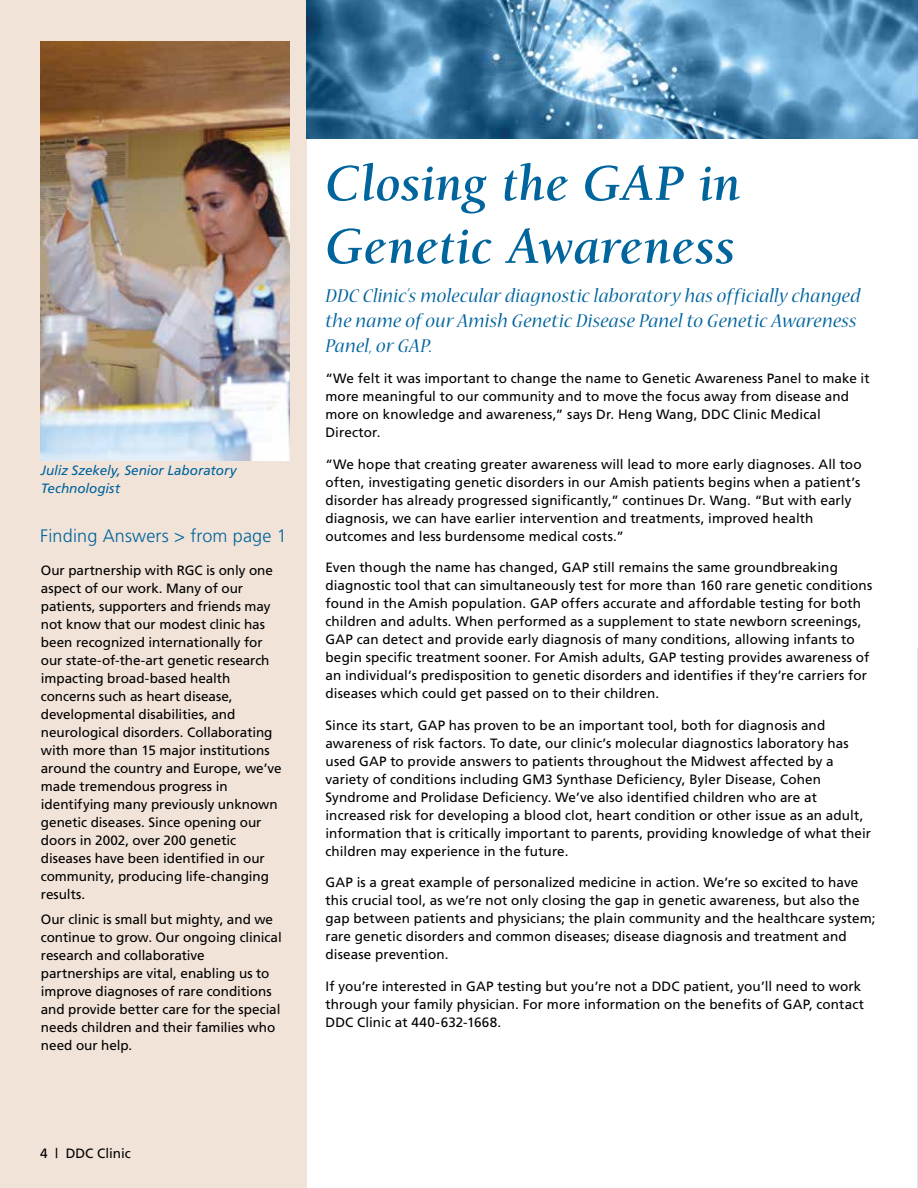
<style>
.page{position:relative;width:918px;height:1188px;background:#fff}
.page>*{position:absolute;margin:0;border:0;box-sizing:border-box;transform-origin:0 0}
.t1{font:italic 700 52.5px/63px "Berkeley";letter-spacing:-.005em;color:#00649d}
.t2{font:italic 21px/25.2px "Nueva Std";letter-spacing:.015em;color:#00649d}
.t3{font:300 18px "Frutiger";letter-spacing:.01em;color:#00649d}
.t4{font:13.5px/18px "Frutiger";letter-spacing:.005em;color:#000}
.t5{font:italic 13.5px/18px "Frutiger";letter-spacing:-.005em;color:#00649d}
</style>
<div class="page">
<div style="left:0;top:0;width:307px;height:1188px;background:#f1e3d8"></div>
<hr style="left:917px;top:649px;width:1px;height:539px;background:#dce3ee">
<svg style="left:307px;top:0;width:611px;height:138px;background:#6096bb"></svg>
<img style="left:40px;top:41px;width:249px;height:419px">
<p class="t5" style="left:41px;top:461px;width:197px">Juliz Szekely, Senior Laboratory<br>Technologist</p>
<h3 class="t3" style="left:40px;top:526px;width:248px">Finding Answers &gt; from page 1</h3>
<p class="t4" style="left:41px;top:561px;width:242px">Our partnership with RGC is only one aspect of our work. Many of our patients, supporters and friends may not know that our modest clinic has been recognized internationally for our state-of-the-art genetic research impacting broad-based health concerns such as heart disease, developmental disabilities, and neurological disorders. Collaborating with more than 15 major institutions around the country and Europe, we’ve made tremendous progress in identifying many previously unknown genetic diseases. Since opening our doors in 2002, over 200 genetic diseases have been identified in our community, producing life-changing results.</p>
<p class="t4" style="left:41px;top:910px;width:242px">Our clinic is small but mighty, and we continue to grow. Our ongoing clinical research and collaborative partnerships are vital, enabling us to improve diagnoses of rare conditions and provide better care for the special needs children and their families who need our help.</p>
<p class="t4" style="left:40px;top:1144px;width:92px">4 | DDC Clinic</p>
<h1 class="t1" style="left:326px;top:153px;width:416px">Closing the GAP in<br>Genetic Awareness</h1>
<h2 class="t2" style="left:326px;top:284px;width:536px">DDC Clinic’s molecular diagnostic laboratory has officially changed the name of our Amish Genetic Disease Panel to Genetic Awareness<br>Panel, or GAP.</h2>
<p class="t4" style="left:326px;top:370px;width:546px">“We felt it was important to change the name to Genetic Awareness Panel to make it more meaningful to our community and to move the focus away from disease and more on knowledge and awareness,” says Dr. Heng Wang, DDC Clinic Medical Director.</p>
<p class="t4" style="left:326px;top:455px;width:538px">“We hope that creating greater awareness will lead to more early diagnoses. All too often, investigating genetic disorders in our Amish patients begins when a patient’s disorder has already progressed significantly,” continues Dr. Wang. “But with early diagnosis, we can have earlier intervention and treatments, improved health outcomes and less burdensome medical costs.”</p>
<p class="t4" style="left:326px;top:559px;width:548px">Even though the name has changed, GAP still remains the same groundbreaking diagnostic tool that can simultaneously test for more than 160 rare genetic conditions found in the Amish population. GAP offers accurate and affordable testing for both children and adults. When performed as a supplement to state newborn screenings, GAP can detect and provide early diagnosis of many conditions, allowing infants to begin specific treatment sooner. For Amish adults, GAP testing provides awareness of an individual’s predisposition to genetic disorders and identifies if they’re carriers for diseases which could get passed on to their children.</p>
<p class="t4" style="left:326px;top:716px;width:547px">Since its start, GAP has proven to be an important tool, both for diagnosis and awareness of risk factors. To date, our clinic’s molecular diagnostics laboratory has used GAP to provide answers to patients throughout the Midwest affected by a variety of conditions including GM3 Synthase Deficiency, Byler Disease, Cohen Syndrome and Prolidase Deficiency. We’ve also identified children who are at increased risk for developing a blood clot, heart condition or other issue as an adult, information that is critically important to parents, providing knowledge of what their children may experience in the future.</p>
<p class="t4" style="left:326px;top:874px;width:552px">GAP is a great example of personalized medicine in action. We’re so excited to have this crucial tool, as we’re not only closing the gap in genetic awareness, but also the gap between patients and physicians; the plain community and the healthcare system; rare genetic disorders and common diseases; disease diagnosis and treatment and disease prevention.</p>
<p class="t4" style="left:326px;top:977px;width:540px">If you’re interested in GAP testing but you’re not a DDC patient, you’ll need to work through your family physician. For more information on the benefits of GAP, contact<br>DDC Clinic at 440-632-1668.</p>
</div>
